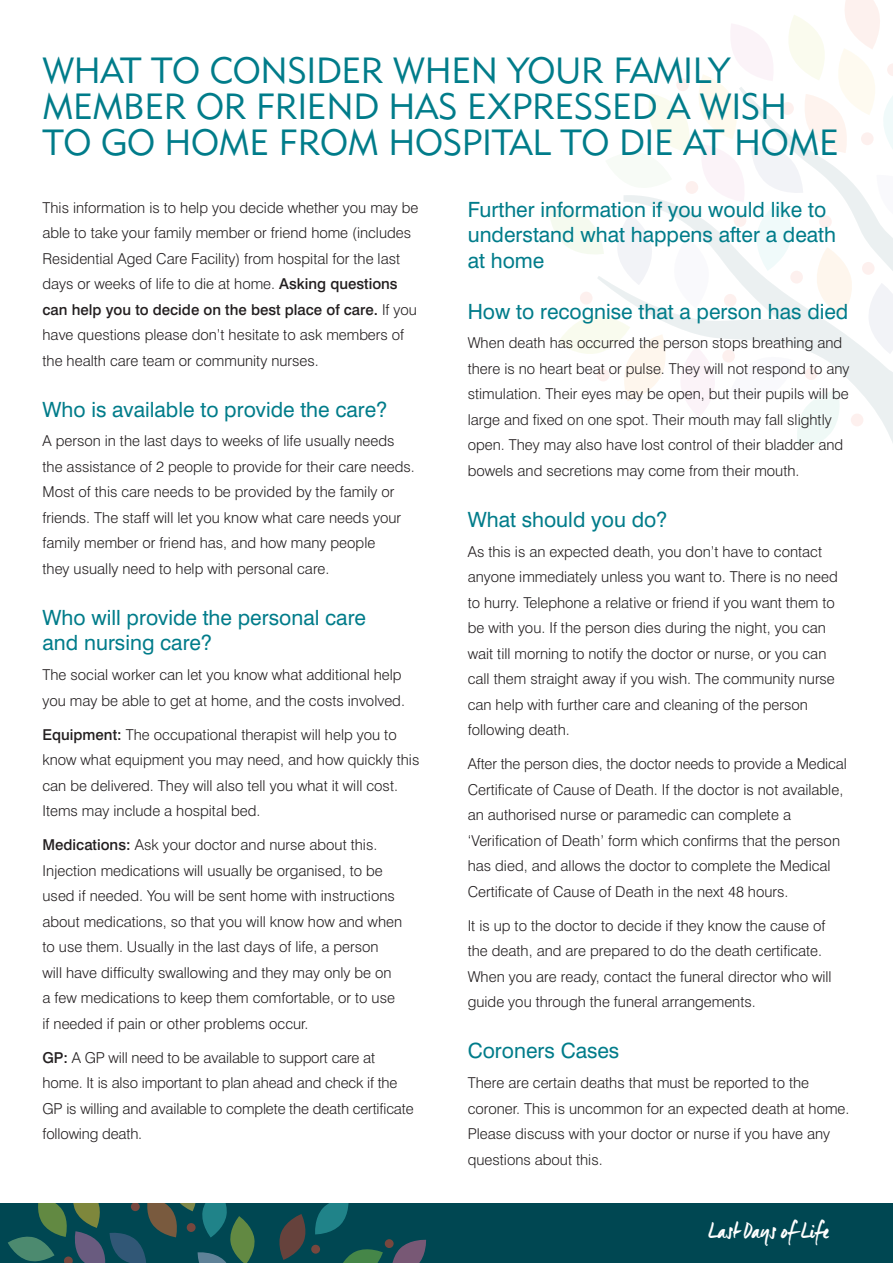
<style>
.page{position:relative;width:893px;height:1263px;background:#fff}
.page>*{position:absolute;margin:0;border:0;box-sizing:border-box;transform-origin:0 0}
.t1{font:36px/36px "Geometric 415 BT Lite A";letter-spacing:-.01em;color:#007c8a}
.t2{font:22.5px "Manus";color:#fff}
.t3{font:21px/25.5px "Swiss 721 BT";color:#007c8a}
.t4{font:300 15px/25.5px "Swiss 721 BT";color:#231f20}
.s1{font-weight:500}
</style>
<div class="page">
<svg style="left:549px;top:0;width:344px;height:450px"></svg>
<div style="left:0;top:1203px;width:893px;height:60px;background:#004752"></div>
<svg style="left:8px;top:1203px;width:418px;height:60px"></svg>
<h1 class="t1" style="left:43px;top:52px;width:798px">WHAT TO CONSIDER WHEN YOUR FAMILY<br>MEMBER OR FRIEND HAS EXPRESSED A WISH<br>TO GO HOME FROM HOSPITAL TO DIE AT HOME</h1>
<p class="t4" style="left:43px;top:194px;width:377px">This information is to help you decide whether you may be able to take your family member or friend home (includes Residential Aged Care Facility) from hospital for the last days or weeks of life to die at home. <span class="s1">Asking questions can help you to decide on the best place of care.</span> If you have questions please don’t hesitate to ask members of the health care team or community nurses.</p>
<h3 class="t3" style="left:43px;top:396px;width:346px">Who is available to provide the care?</h3>
<p class="t4" style="left:43px;top:428px;width:374px">A person in the last days to weeks of life usually needs the assistance of 2 people to provide for their care needs.<br>Most of this care needs to be provided by the family or friends. The staff will let you know what care needs your family member or friend has, and how many people<br>they usually need to help with personal care.</p>
<h3 class="t3" style="left:43px;top:605px;width:325px">Who will provide the personal care and nursing care?</h3>
<p class="t4" style="left:43px;top:662px;width:364px">The social worker can let you know what additional help you may be able to get at home, and the costs involved.</p>
<p class="t4" style="left:43px;top:721px;width:378px"><span class="s1">Equipment:</span> The occupational therapist will help you to know what equipment you may need, and how quickly this can be delivered. They will also tell you what it will cost.<br>Items may include a hospital bed.</p>
<p class="t4" style="left:43px;top:832px;width:361px"><span class="s1">Medications:</span> Ask your doctor and nurse about this.<br>Injection medications will usually be organised, to be used if needed. You will be sent home with instructions about medications, so that you will know how and when to use them. Usually in the last days of life, a person<br>will have difficulty swallowing and they may only be on a few medications to keep them comfortable, or to use if needed if pain or other problems occur.</p>
<p class="t4" style="left:43px;top:1044px;width:373px"><span class="s1">GP:</span> A GP will need to be available to support care at home. It is also important to plan ahead and check if the GP is willing and available to complete the death certificate following death.</p>
<h3 class="t3" style="left:468px;top:196px;width:370px">Further information if you would like to understand what happens after a death at home</h3>
<h3 class="t3" style="left:468px;top:298px;width:382px">How to recognise that a person has died</h3>
<p class="t4" style="left:468px;top:330px;width:383px">When death has occurred the person stops breathing and there is no heart beat or pulse. They will not respond to any stimulation. Their eyes may be open, but their pupils will be large and fixed on one spot. Their mouth may fall slightly open. They may also have lost control of their bladder and bowels and secretions may come from their mouth.</p>
<h3 class="t3" style="left:468px;top:507px;width:201px">What should you do?</h3>
<p class="t4" style="left:468px;top:538px;width:372px">As this is an expected death, you don’t have to contact anyone immediately unless you want to. There is no need to hurry. Telephone a relative or friend if you want them to be with you. If the person dies during the night, you can wait till morning to notify the doctor or nurse, or you can call them straight away if you wish. The community nurse can help with further care and cleaning of the person following death.</p>
<p class="t4" style="left:468px;top:751px;width:380px">After the person dies, the doctor needs to provide a Medical Certificate of Cause of Death. If the doctor is not available, an authorised nurse or paramedic can complete a ‘Verification of Death’ form which confirms that the person has died, and allows the doctor to complete the Medical Certificate of Cause of Death in the next 48 hours.</p>
<p class="t4" style="left:468px;top:912px;width:365px">It is up to the doctor to decide if they know the cause of the death, and are prepared to do the death certificate.<br>When you are ready, contact the funeral director who will guide you through the funeral arrangements.</p>
<h3 class="t3" style="left:468px;top:1038px;width:153px">Coroners Cases</h3>
<p class="t4" style="left:468px;top:1070px;width:383px">There are certain deaths that must be reported to the coroner. This is uncommon for an expected death at home.<br>Please discuss with your doctor or nurse if you have any questions about this.</p>
<h2 class="t2" style="left:708px;top:1217px;width:122px">Last Days of Life</h2>
</div>
